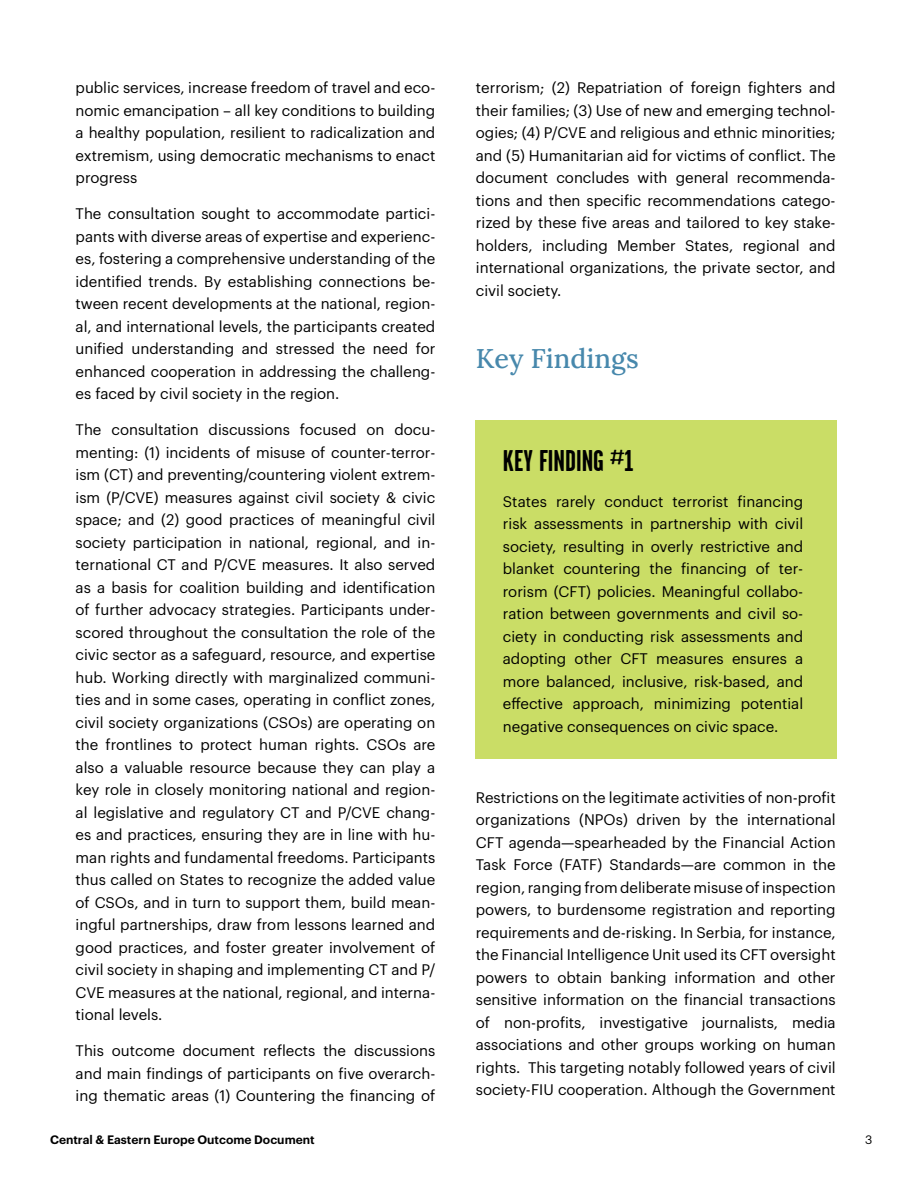
<style>
.page{position:relative;width:918px;height:1188px;background:#fff}
.page>*{position:absolute;margin:0;border:0;box-sizing:border-box;transform-origin:0 0}
.t1{font:700 30px "Garage Gothic";color:#000}
.t2{font:27px "Lora";color:#4788ac}
.t3{font:15px/22.5px "Graphik";color:#000;text-align:justify}
.t4{font:600 12px "Graphik";color:#000}
.t5{font:12px "Graphik";color:#000}
</style>
<div class="page">
<div style="left:476px;top:420px;width:361px;height:339px;background:#cadd66"></div>
<p class="t3" style="left:76px;top:75px;width:361px">public services, increase freedom of travel and eco&shy;nomic emancipation – all key conditions to building a healthy population, resilient to radicalization and extremism, using democratic mechanisms to enact progress</p>
<p class="t3" style="left:76px;top:201px;width:361px">The consultation sought to accommodate partici&shy;pants with diverse areas of expertise and experienc&shy;es, fostering a comprehensive understanding of the identified trends. By establishing connections be&shy;tween recent developments at the national, region&shy;al, and international levels, the participants created unified understanding and stressed the need for enhanced cooperation in addressing the challeng&shy;es faced by civil society in the region.</p>
<p class="t3" style="left:76px;top:417px;width:361px">The consultation discussions focused on docu&shy;menting: (1) incidents of misuse of counter-terror&shy;ism (CT) and preventing/countering violent extrem&shy;ism (P/CVE) measures against civil society &amp; civic space; and (2) good practices of meaningful civil society participation in national, regional, and in&shy;ternational CT and P/CVE measures. It also served as a basis for coalition building and identification of further advocacy strategies. Participants under&shy;scored throughout the consultation the role of the civic sector as a safeguard, resource, and expertise hub. Working directly with marginalized communi&shy;ties and in some cases, operating in conflict zones, civil society organizations (CSOs) are operating on the frontlines to protect human rights. CSOs are also a valuable resource because they can play a key role in closely monitoring national and region&shy;al legislative and regulatory CT and P/CVE chang&shy;es and practices, ensuring they are in line with hu&shy;man rights and fundamental freedoms. Participants thus called on States to recognize the added value of CSOs, and in turn to support them, build mean&shy;ingful partnerships, draw from lessons learned and good practices, and foster greater involvement of civil society in shaping and implementing CT and P/ CVE measures at the national, regional, and interna&shy;tional levels.</p>
<p class="t3" style="left:76px;top:1038px;width:361px">This outcome document reflects the discussions and main findings of participants on five overarch&shy;ing thematic areas (1) Countering the financing of</p>
<p class="t3" style="left:476px;top:75px;width:361px">terrorism; (2) Repatriation of foreign fighters and their families; (3) Use of new and emerging technol&shy;ogies; (4) P/CVE and religious and ethnic minorities; and (5) Humanitarian aid for victims of conflict. The document concludes with general recommenda&shy;tions and then specific recommendations catego&shy;rized by these five areas and tailored to key stake&shy;holders, including Member States, regional and international organizations, the private sector, and civil society.</p>
<h2 class="t2" style="left:476px;top:338px;width:164px">Key Findings</h2>
<h1 class="t1" style="left:503px;top:444px;width:132px">KEY FINDING #1</h1>
<p class="t3" style="left:503px;top:489px;width:302px">States rarely conduct terrorist financing risk assessments in partnership with civil society, resulting in overly restrictive and blanket countering the financing of ter&shy;rorism (CFT) policies. Meaningful collabo&shy;ration between governments and civil so&shy;ciety in conducting risk assessments and adopting other CFT measures ensures a more balanced, inclusive, risk-based, and effective approach, minimizing potential negative consequences on civic space.</p>
<p class="t3" style="left:476px;top:785px;width:361px">Restrictions on the legitimate activities of non-profit organizations (NPOs) driven by the international CFT agenda—spearheaded by the Financial Action Task Force (FATF) Standards—are common in the region, ranging from deliberate misuse of inspection powers, to burdensome registration and reporting requirements and de-risking. In Serbia, for instance, the Financial Intelligence Unit used its CFT oversight powers to obtain banking information and other sensitive information on the financial transactions of non-profits, investigative journalists, media associations and other groups working on human rights. This targeting notably followed years of civil society-FIU cooperation. Although the Government</p>
<p class="t4" style="left:50px;top:1130px;width:266px">Central &amp; Eastern Europe Outcome Document</p>
<p class="t5" style="left:865px;top:1130px;width:9px">3</p>
</div>
